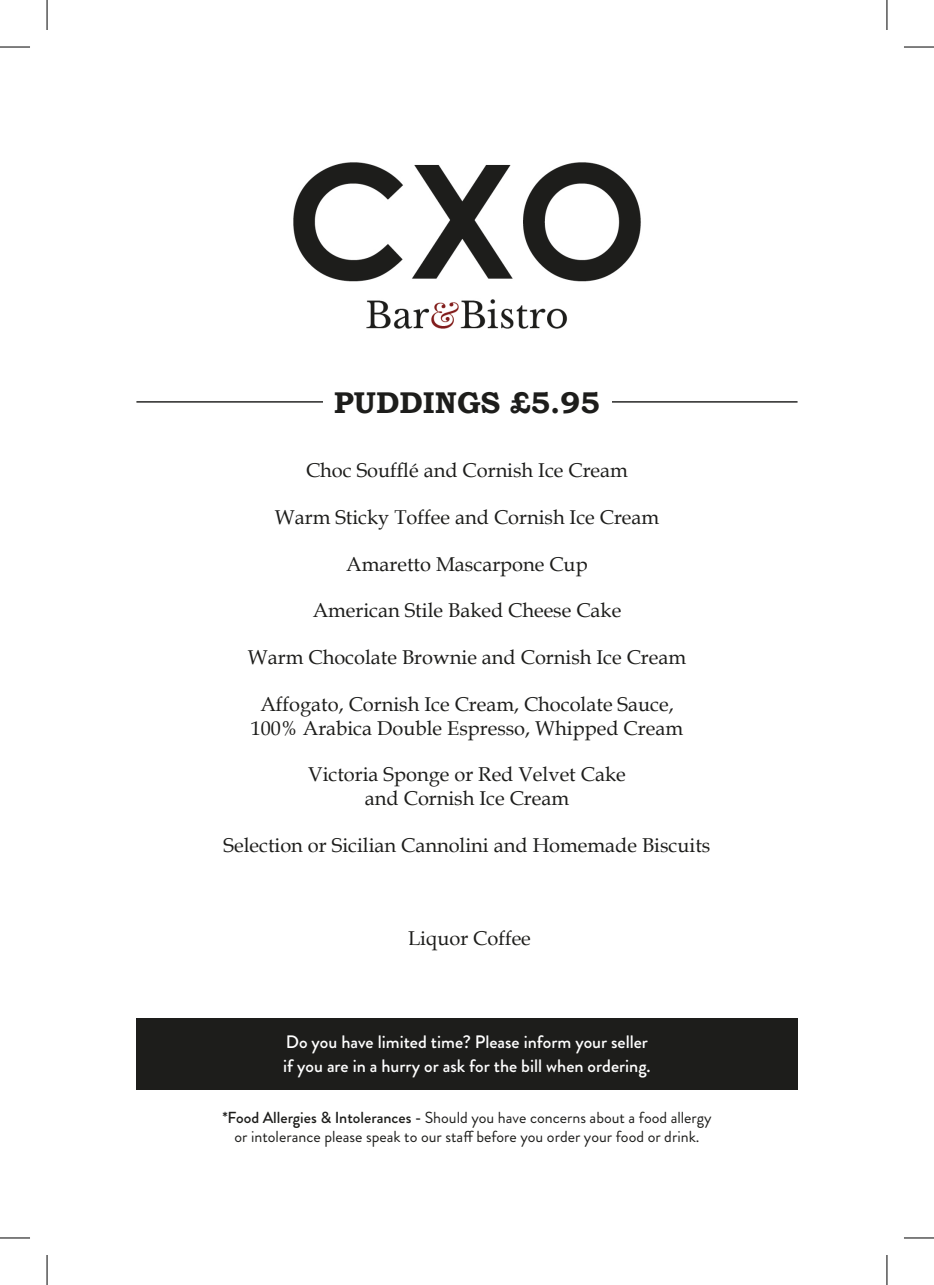
<style>
.page{position:relative;width:934px;height:1285px;background:#fff}
.page>*{position:absolute;margin:0;border:0;box-sizing:border-box;transform-origin:0 0}
.t1{font:700 30px "Bookman Old Style";color:#1d1d1b}
.t2{font:20px/24px "Book Antiqua";color:#1d1d1b;text-align:center}
.t3{font:500 18px/24px "Brandon Grotesque";color:#fff}
.t4{font:16px/19.2px "Brandon Grotesque";color:#1d1d1b;text-align:center}
.s1{font-weight:500}
</style>
<div class="page">
<hr style="left:136px;top:401px;width:661px;height:2px;background:#272726">
<div style="left:136px;top:1018px;width:661px;height:71px;background:#1d1d1b"></div>
<img style="left:293px;top:162px;width:348px;height:167px">
<div style="left:322px;top:386px;width:289px;height:39px;background:#fff"></div>
<hr style="left:0;top:47px;width:30px;height:1px;background:#000">
<hr style="left:903px;top:47px;width:30px;height:1px;background:#000">
<hr style="left:0;top:1237px;width:30px;height:1px;background:#000">
<hr style="left:903px;top:1237px;width:30px;height:1px;background:#000">
<hr style="left:47px;top:0;width:1px;height:30px;background:#000">
<hr style="left:47px;top:1255px;width:1px;height:30px;background:#000">
<hr style="left:886px;top:0;width:1px;height:30px;background:#000">
<hr style="left:886px;top:1255px;width:1px;height:30px;background:#000">
<h1 class="t1" style="left:334px;top:385px;width:267px">PUDDINGS £5.95</h1>
<p class="t2" style="left:306px;top:458px;width:323px">Choc Soufflé and Cornish Ice Cream</p>
<p class="t2" style="left:274px;top:504px;width:386px">Warm Sticky Toffee and Cornish Ice Cream</p>
<p class="t2" style="left:346px;top:551px;width:243px">Amaretto Mascarpone Cup</p>
<p class="t2" style="left:312px;top:598px;width:310px">American Stile Baked Cheese Cake</p>
<p class="t2" style="left:248px;top:645px;width:439px">Warm Chocolate Brownie and Cornish Ice Cream</p>
<p class="t2" style="left:251px;top:691px;width:433px">Affogato, Cornish Ice Cream, Chocolate Sauce,<br>100% Arabica Double Espresso, Whipped Cream</p>
<p class="t2" style="left:308px;top:762px;width:319px">Victoria Sponge or Red Velvet Cake and Cornish Ice Cream</p>
<p class="t2" style="left:223px;top:833px;width:488px">Selection or Sicilian Cannolini and Homemade Biscuits</p>
<p class="t2" style="left:408px;top:926px;width:124px">Liquor Coffee</p>
<p class="t3" style="left:283px;top:1030px;width:369px">Do you have limited time? Please inform your seller if you are in a hurry or ask for the bill when ordering.</p>
<p class="t4" style="left:222px;top:1107px;width:490px"><span class="s1">*Food Allergies &amp; Intolerances -</span> Should you have concerns about a food allergy or intolerance please speak to our staff before you order your food or drink.</p>
</div>
